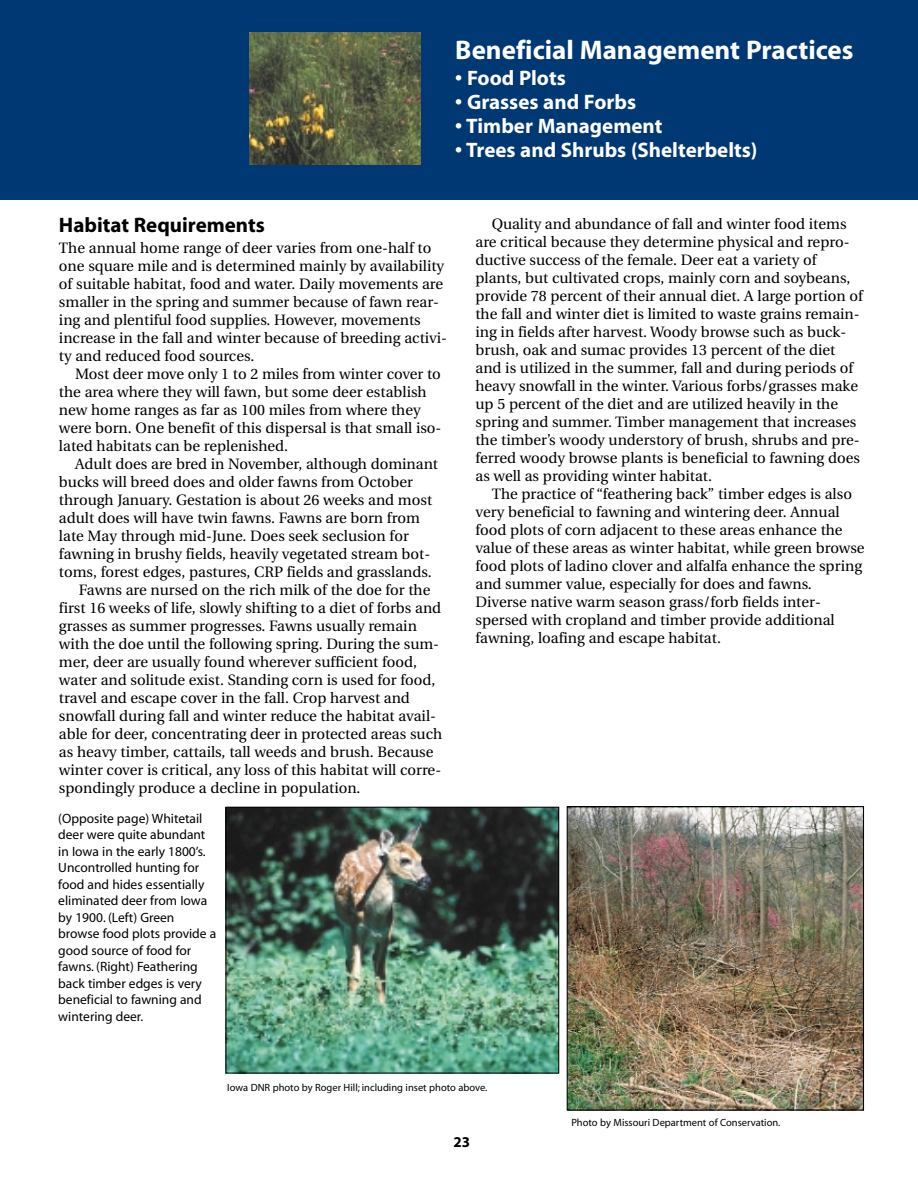
<style>
.page{position:relative;width:918px;height:1188px;background:#fff}
.page>*{position:absolute;margin:0;border:0;box-sizing:border-box;transform-origin:0 0}
.t1{font:700 27px "Myriad";color:#fff}
.t2{font:700 21px "Myriad";color:#fff}
.t3{font:700 21px "Myriad";color:#000}
.t4{font:15px/18px "Utopia";color:#000}
.t5{font:700 15px "Myriad";color:#000}
.t6{font:13.5px/16.5px "Myriad";color:#000}
.t7{font:10.5px "Myriad";color:#000}
</style>
<div class="page">
<div style="left:0;top:0;width:918px;height:200px;background:#003874"></div>
<img style="left:250px;top:32px;width:171px;height:132px">
<img style="left:228px;top:809px;width:329px;height:262px">
<div style="left:226px;top:807px;width:333px;height:266px;border:1px solid #000"></div>
<img style="left:569px;top:808px;width:293px;height:300px">
<div style="left:567px;top:806px;width:297px;height:304px;border:1px solid #000"></div>
<h1 class="t1" style="left:455px;top:40px;width:400px">Beneficial Management Practices</h1>
<h2 class="t2" style="left:455px;top:70px;width:112px">• Food Plots</h2>
<h2 class="t2" style="left:455px;top:94px;width:182px">• Grasses and Forbs</h2>
<h2 class="t2" style="left:455px;top:118px;width:209px">• Timber Management</h2>
<h2 class="t2" style="left:455px;top:142px;width:304px">• Trees and Shrubs (Shelterbelts)</h2>
<h2 class="t3" style="left:59px;top:217px;width:207px">Habitat Requirements</h2>
<p class="t4" style="left:59px;top:240px;width:390px">The annual home range of deer varies from one-half to one square mile and is determined mainly by availability of suitable habitat, food and water. Daily movements are smaller in the spring and summer because of fawn rear&shy;ing and plentiful food supplies. However, movements increase in the fall and winter because of breeding activi&shy;ty and reduced food sources.</p>
<p class="t4" style="left:59px;top:366px;width:384px;text-indent:16px">Most deer move only 1 to 2 miles from winter cover to the area where they will fawn, but some deer establish new home ranges as far as 100 miles from where they were born. One benefit of this dispersal is that small iso&shy;lated habitats can be replenished.</p>
<p class="t4" style="left:75px;top:456px;width:364px">Adult does are bred in November, although dominant</p>
<p class="t4" style="left:59px;top:474px;width:356px">bucks will breed does and older fawns from October</p>
<p class="t4" style="left:59px;top:492px;width:375px">through January. Gestation is about 26 weeks and most</p>
<p class="t4" style="left:59px;top:510px;width:363px">adult does will have twin fawns. Fawns are born from</p>
<p class="t4" style="left:59px;top:528px;width:351px">late May through mid-June. Does seek seclusion for</p>
<p class="t4" style="left:59px;top:546px;width:373px">fawning in brushy fields, heavily vegetated stream bot-</p>
<p class="t4" style="left:59px;top:564px;width:374px">toms, forest edges, pastures, CRP fields and grasslands.</p>
<p class="t4" style="left:79px;top:582px;width:353px">Fawns are nursed on the rich milk of the doe for the</p>
<p class="t4" style="left:59px;top:600px;width:384px">first 16 weeks of life, slowly shifting to a diet of forbs and</p>
<p class="t4" style="left:59px;top:618px;width:359px">grasses as summer progresses. Fawns usually remain</p>
<p class="t4" style="left:59px;top:636px;width:382px">with the doe until the following spring. During the sum-</p>
<p class="t4" style="left:59px;top:654px;width:360px">mer, deer are usually found wherever sufficient food,</p>
<p class="t4" style="left:59px;top:672px;width:378px">water and solitude exist. Standing corn is used for food,</p>
<p class="t4" style="left:59px;top:690px;width:352px">travel and escape cover in the fall. Crop harvest and</p>
<p class="t4" style="left:59px;top:708px;width:379px">snowfall during fall and winter reduce the habitat avail-</p>
<p class="t4" style="left:59px;top:726px;width:385px">able for deer, concentrating deer in protected areas such</p>
<p class="t4" style="left:59px;top:744px;width:376px">as heavy timber, cattails, tall weeds and brush. Because</p>
<p class="t4" style="left:59px;top:762px;width:384px">winter cover is critical, any loss of this habitat will corre-</p>
<p class="t4" style="left:59px;top:780px;width:303px">spondingly produce a decline in population.</p>
<p class="t6" style="left:58px;top:811px;width:160px">(Opposite page) Whitetail deer were quite abundant in Iowa in the early 1800’s.<br>Uncontrolled hunting for food and hides essentially eliminated deer from Iowa by 1900. (Left) Green browse food plots provide a good source of food for fawns. (Right) Feathering back timber edges is very beneficial to fawning and wintering deer.</p>
<p class="t4" style="left:476px;top:216px;width:389px;text-indent:16px">Quality and abundance of fall and winter food items are critical because they determine physical and repro&shy;ductive success of the female. Deer eat a variety of plants, but cultivated crops, mainly corn and soybeans, provide 78 percent of their annual diet. A large portion of the fall and winter diet is limited to waste grains remain&shy;ing in fields after harvest. Woody browse such as buck&shy;brush, oak and sumac provides 13 percent of the diet and is utilized in the summer, fall and during periods of heavy snowfall in the winter. Various forbs/grasses make up 5 percent of the diet and are utilized heavily in the spring and summer. Timber management that increases the timber’s woody understory of brush, shrubs and pre&shy;ferred woody browse plants is beneficial to fawning does as well as providing winter habitat.</p>
<p class="t4" style="left:476px;top:486px;width:391px;text-indent:16px">The practice of “feathering back” timber edges is also very beneficial to fawning and wintering deer. Annual food plots of corn adjacent to these areas enhance the value of these areas as winter habitat, while green browse food plots of ladino clover and alfalfa enhance the spring and summer value, especially for does and fawns.<br>Diverse native warm season grass/forb fields inter&shy;spersed with cropland and timber provide additional fawning, loafing and escape habitat.</p>
<p class="t7" style="left:227px;top:1084px;width:262px">Iowa DNR photo by Roger Hill; including inset photo above.</p>
<p class="t5" style="left:453px;top:1136px;width:18px">23</p>
<p class="t7" style="left:571px;top:1119px;width:211px">Photo by Missouri Department of Conservation.</p>
</div>
